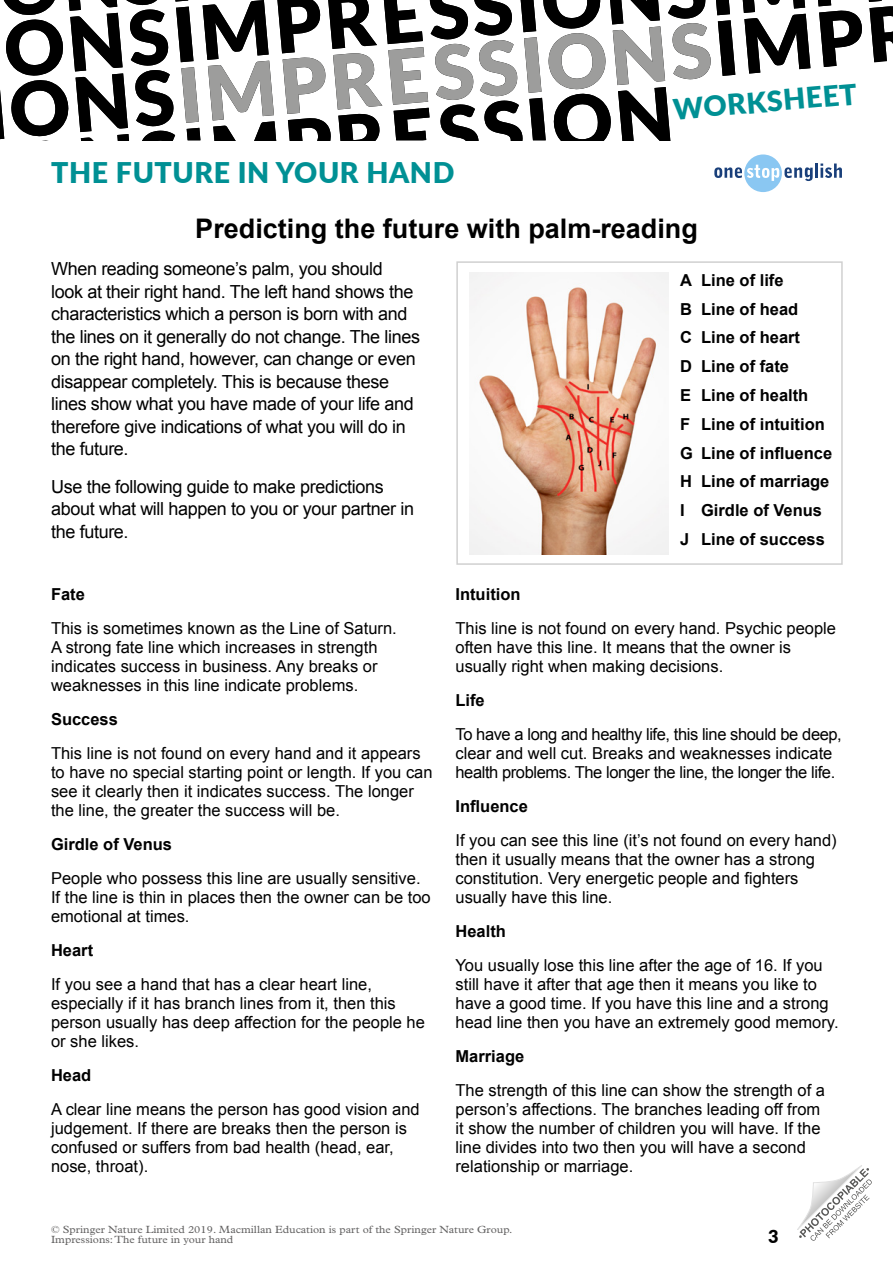
<style>
.page{position:relative;width:893px;height:1263px;background:#fff}
.page>*{position:absolute;margin:0;border:0;box-sizing:border-box;transform-origin:0 0}
.t1{font:900 28.5px "Lato";letter-spacing:.02em;color:#009094}
.t2{font:700 27px "Arial";color:#000}
.t3{font:18px/22.5px "Arial";letter-spacing:-.02em;color:#000}
.TN_-_Article_Pagenum{font:900 18px "Lato";color:#000}
.t4{font:16.5px/19px "Arial";color:#000}
.t5{font:700 16.5px "Arial";color:#000}
.t6{font:16.5px/19px "Arial";letter-spacing:-.025em;color:#000}
.t7{font:10.5px/10.5px "Plantin Std";color:#646363;scale:1.08 1}
</style>
<div class="page">
<svg style="left:797px;top:1165px;width:75px;height:76px"></svg>
<svg style="left:0;top:0;width:893px;height:192px"></svg>
<img style="left:469px;top:273px;width:199px;height:281px">
<div style="left:456px;top:261px;width:387px;height:304px;border:2px solid #d0d0d0"></div>
<h1 class="t1" style="left:51px;top:151px;width:405px">THE FUTURE IN YOUR HAND</h1>
<h1 class="t1" style="left:671px;top:88px;width:186px;rotate:-5deg">WORKSHEET</h1>
<p class="t2" style="left:195px;top:211px;width:504px">Predicting the future with palm-reading</p>
<p class="t3" style="left:51px;top:258px;width:371px">When reading someone’s palm, you should<br>look at their right hand. The left hand shows the characteristics which a person is born with and the lines on it generally do not change. The lines on the right hand, however, can change or even disappear completely. This is because these lines show what you have made of your life and therefore give indications of what you will do in the future.</p>
<p class="t3" style="left:51px;top:475px;width:365px">Use the following guide to make predictions about what will happen to you or your partner in the future.</p>
<p class="t5" style="left:51px;top:583px;width:35px">Fate</p>
<p class="t4" style="left:51px;top:619px;width:347px">This is sometimes known as the Line of Saturn.<br>A strong fate line which increases in strength indicates success in business. Any breaks or weaknesses in this line indicate problems.</p>
<p class="t5" style="left:51px;top:708px;width:68px">Success</p>
<p class="t4" style="left:51px;top:744px;width:383px">This line is not found on every hand and it appears to have no special starting point or length. If you can see it clearly then it indicates success. The longer the line, the greater the success will be.</p>
<p class="t5" style="left:51px;top:833px;width:123px">Girdle of Venus</p>
<p class="t4" style="left:51px;top:869px;width:381px">People who possess this line are usually sensitive.<br>If the line is thin in places then the owner can be too emotional at times.</p>
<p class="t5" style="left:51px;top:939px;width:44px">Heart</p>
<p class="t4" style="left:51px;top:975px;width:375px">If you see a hand that has a clear heart line, especially if it has branch lines from it, then this person usually has deep affection for the people he or she likes.</p>
<p class="t5" style="left:51px;top:1064px;width:42px">Head</p>
<p class="t4" style="left:51px;top:1099px;width:370px">A clear line means the person has good vision and judgement. If there are breaks then the person is confused or suffers from bad health (head, ear, nose, throat).</p>
<p class="t5" style="left:680px;top:269px;width:105px">A Line of life</p>
<p class="t5" style="left:680px;top:298px;width:120px">B Line of head</p>
<p class="t5" style="left:680px;top:327px;width:122px">C Line of heart</p>
<p class="t5" style="left:680px;top:355px;width:111px">D Line of fate</p>
<p class="t5" style="left:680px;top:384px;width:130px">E Line of health</p>
<p class="t5" style="left:680px;top:413px;width:146px">F Line of intuition</p>
<p class="t5" style="left:680px;top:442px;width:154px">G Line of influence</p>
<p class="t5" style="left:680px;top:471px;width:151px">H Line of marriage</p>
<p class="t5" style="left:680px;top:499px;width:144px">I Girdle of Venus</p>
<p class="t5" style="left:680px;top:528px;width:146px">J Line of success</p>
<p class="t5" style="left:455px;top:583px;width:67px">Intuition</p>
<p class="t4" style="left:455px;top:619px;width:382px">This line is not found on every hand. Psychic people often have this line. It means that the owner is usually right when making decisions.</p>
<p class="t5" style="left:455px;top:689px;width:31px">Life</p>
<p class="t6" style="left:455px;top:725px;width:388px">To have a long and healthy life, this line should be deep, clear and well cut. Breaks and weaknesses indicate health problems. The longer the line, the longer the life.</p>
<p class="t5" style="left:455px;top:795px;width:74px">Influence</p>
<p class="t4" style="left:455px;top:831px;width:383px">If you can see this line (it’s not found on every hand) then it usually means that the owner has a strong constitution. Very energetic people and fighters usually have this line.</p>
<p class="t5" style="left:455px;top:920px;width:52px">Health</p>
<p class="t4" style="left:455px;top:956px;width:385px">You usually lose this line after the age of 16. If you still have it after that age then it means you like to have a good time. If you have this line and a strong head line then you have an extremely good memory.</p>
<p class="t5" style="left:455px;top:1045px;width:70px">Marriage</p>
<p class="t4" style="left:455px;top:1080px;width:371px">The strength of this line can show the strength of a person’s affections. The branches leading off from it show the number of children you will have. If the line divides into two then you will have a second relationship or marriage.</p>
<p class="t7" style="left:51px;top:1224px;width:429px">© Springer Nature Limited 2019. Macmillan Education is part of the Springer Nature Group.<br>Impressions: The future in your hand</p>
<p class="TN_-_Article_Pagenum" style="left:768px;top:1223px;width:12px">3</p>
</div>
